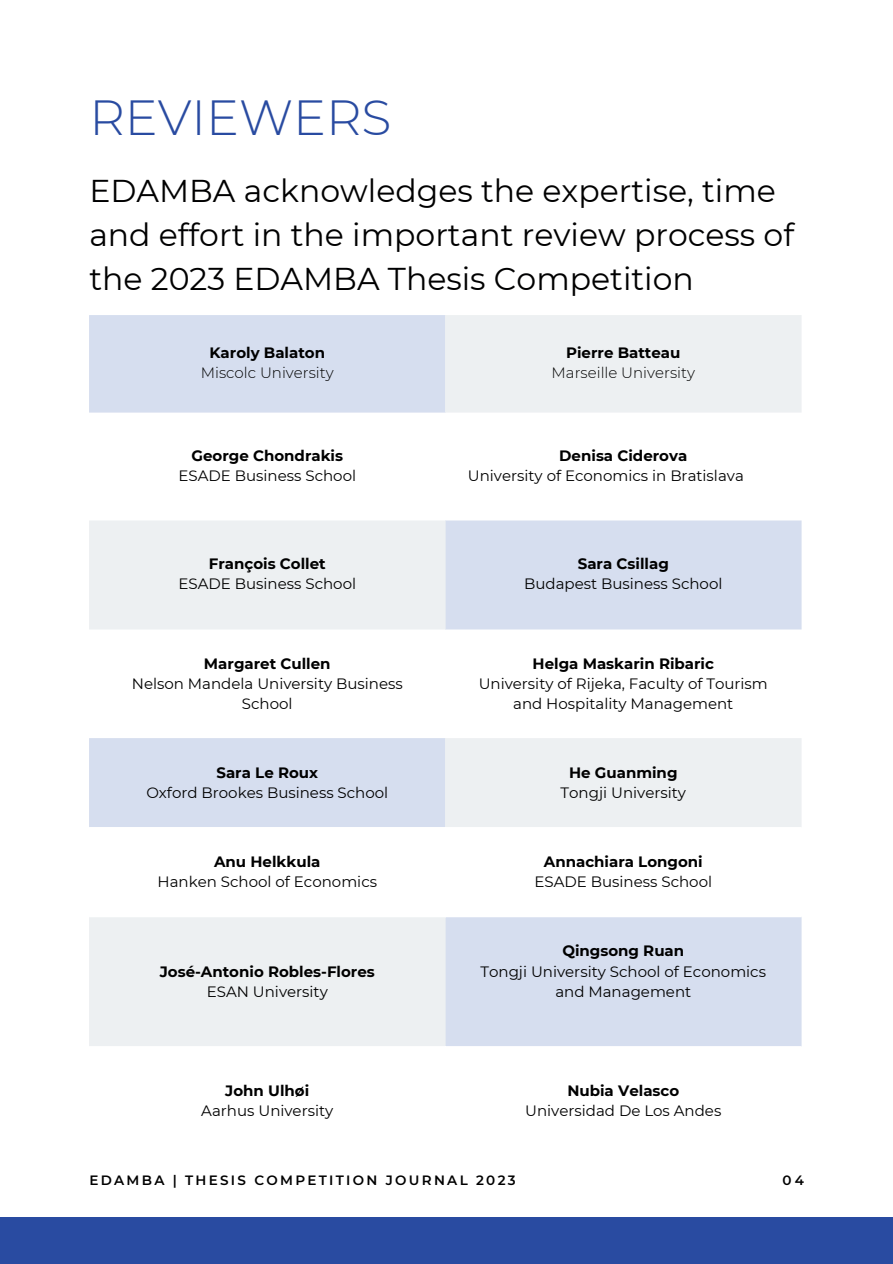
<style>
.page{position:relative;width:893px;height:1264px;background:#fff}
.page>*{position:absolute;margin:0;border:0;box-sizing:border-box;transform-origin:0 0}
.t1{font:300 49.2px "Montserrat";color:#294ba1}
.t2{font:31.5px/43.8px "Montserrat";color:#000001}
.t3{font:15px/20.2px "Montserrat";color:#000;text-align:center}
.t4{font:700 15px "Montserrat";color:#000}
.t5{font:300 15px "Montserrat";color:#000}
.t6{font:600 13.5px "Montserrat";letter-spacing:.17em;color:#000001}
</style>
<div class="page">
<div style="left:0;top:1217px;width:892px;height:46px;background:#294ba1"></div>
<svg style="left:89px;top:315px;width:712px;height:512px"></svg>
<svg style="left:89px;top:917px;width:712px;height:129px;background:#e1e7f0"></svg>
<h2 class="t1" style="left:89px;top:87px;width:303px">REVIEWERS</h2>
<h1 class="t2" style="left:89px;top:169px;width:706px">EDAMBA acknowledges the expertise, time and effort in the important review process of the 2023 EDAMBA Thesis Competition</h1>
<p class="t4" style="left:209px;top:343px;width:117px">Karoly Balaton</p>
<p class="t5" style="left:201px;top:364px;width:134px">Miscolc University</p>
<p class="t4" style="left:566px;top:343px;width:116px">Pierre Batteau</p>
<p class="t5" style="left:551px;top:364px;width:145px">Marseille University</p>
<p class="t4" style="left:191px;top:446px;width:153px">George Chondrakis</p>
<p class="t3" style="left:178px;top:465px;width:179px">ESADE Business School</p>
<p class="t4" style="left:559px;top:446px;width:130px">Denisa Ciderova</p>
<p class="t3" style="left:468px;top:465px;width:277px">University of Economics in Bratislava</p>
<p class="t4" style="left:209px;top:554px;width:118px">François Collet</p>
<p class="t3" style="left:178px;top:574px;width:179px">ESADE Business School</p>
<p class="t4" style="left:577px;top:554px;width:93px">Sara Csillag</p>
<p class="t3" style="left:524px;top:574px;width:200px">Budapest Business School</p>
<p class="t4" style="left:204px;top:654px;width:128px">Margaret Cullen</p>
<p class="t3" style="left:132px;top:673px;width:272px">Nelson Mandela University Business<br>School</p>
<p class="t4" style="left:532px;top:654px;width:183px">Helga Maskarin Ribaric</p>
<p class="t3" style="left:478px;top:673px;width:291px">University of Rijeka, Faculty of Tourism</p>
<p class="t3" style="left:513px;top:693px;width:222px">and Hospitality Management</p>
<p class="t4" style="left:216px;top:763px;width:103px">Sara Le Roux</p>
<p class="t3" style="left:146px;top:782px;width:243px">Oxford Brookes Business School</p>
<p class="t4" style="left:569px;top:763px;width:110px">He Guanming</p>
<p class="t3" style="left:560px;top:782px;width:127px">Tongji University</p>
<p class="t4" style="left:214px;top:852px;width:108px">Anu Helkkula</p>
<p class="t3" style="left:157px;top:871px;width:221px">Hanken School of Economics</p>
<p class="t4" style="left:544px;top:852px;width:160px">Annachiara Longoni</p>
<p class="t3" style="left:534px;top:871px;width:179px">ESADE Business School</p>
<p class="t4" style="left:160px;top:962px;width:216px">José-Antonio Robles-Flores</p>
<p class="t3" style="left:207px;top:981px;width:122px">ESAN University</p>
<p class="t4" style="left:562px;top:941px;width:123px">Qingsong Ruan</p>
<p class="t3" style="left:480px;top:961px;width:287px">Tongji University School of Economics and Management</p>
<p class="t4" style="left:225px;top:1081px;width:85px">John Ulhøi</p>
<p class="t3" style="left:201px;top:1100px;width:133px">Aarhus University</p>
<p class="t4" style="left:567px;top:1081px;width:113px">Nubia Velasco</p>
<p class="t3" style="left:525px;top:1100px;width:198px">Universidad De Los Andes</p>
<p class="t6" style="left:89px;top:1172px;width:428px">EDAMBA | THESIS COMPETITION JOURNAL 2023</p>
<p class="t6" style="left:782px;top:1172px;width:23px">04</p>
</div>
